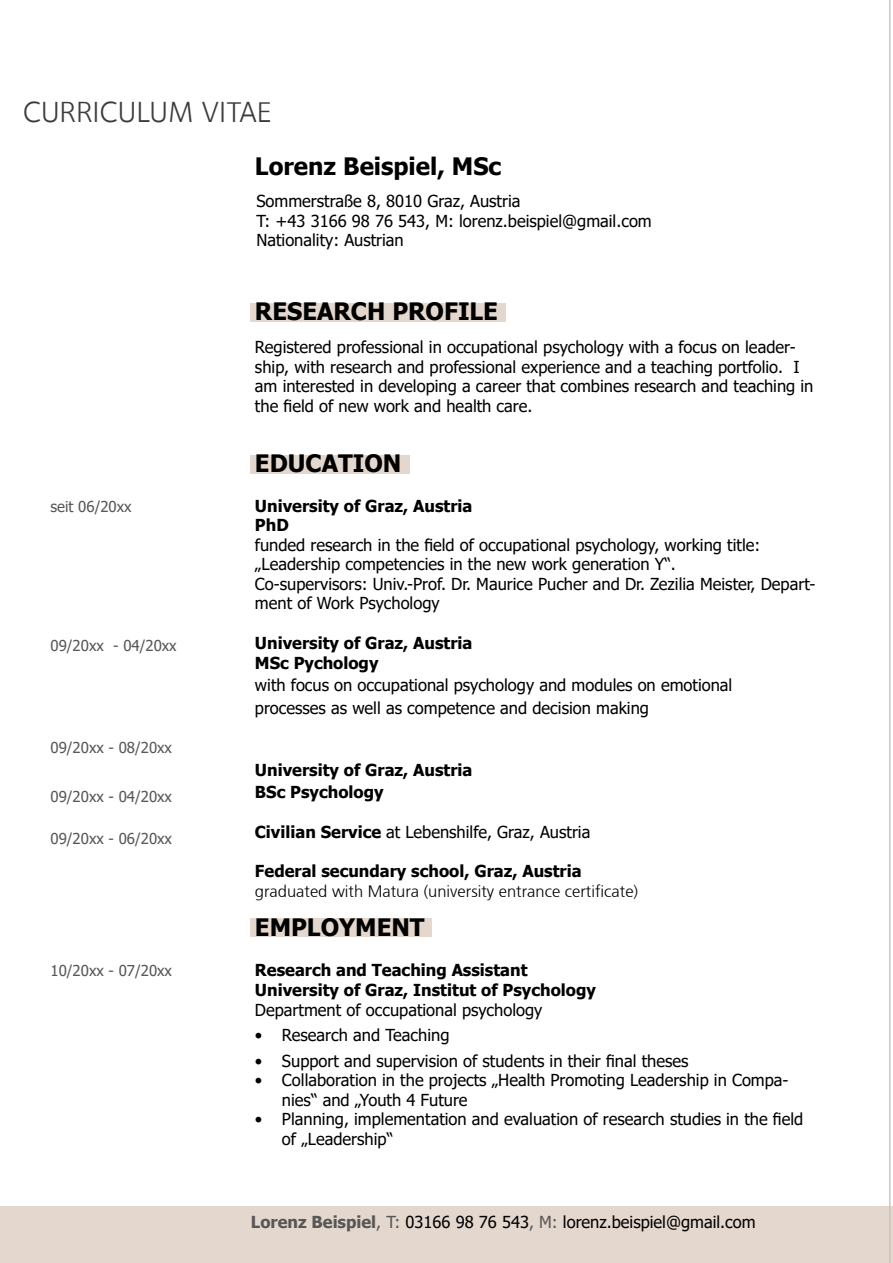
<style>
.page{position:relative;width:893px;height:1263px;background:#fff}
.page>*{position:absolute;margin:0;border:0;box-sizing:border-box;transform-origin:0 0}
.t1{font:30px "Foundry Sterling";color:#3c3c3b}
.t2{font:700 24px "Tahoma";color:#000}
.t3{font:16.5px/19.5px "Tahoma";color:#000}
.t4{font:700 16.5px/19.8px "Tahoma";color:#000}
.t5{font:300 16.5px "Frutiger 45";color:#000}
.t6{font:15px "Tahoma";color:#575756}
.s1{font-weight:700}
.s2{font-weight:700;color:#575756}
.s3{color:#575756}
</style>
<div class="page">
<div style="left:0;top:1206px;width:893px;height:57px;background:#e4d7ce"></div>
<div style="left:250px;top:303px;width:255px;height:19px;background:#e4d7ce"></div>
<div style="left:250px;top:455px;width:160px;height:19px;background:#e4d7ce"></div>
<div style="left:250px;top:918px;width:182px;height:19px;background:#e4d7ce"></div>
<hr style="left:889px;top:0;width:1px;height:1263px;background:#c6c6c6">
<h1 class="t1" style="left:23px;top:94px;width:250px">CURRICULUM VITAE</h1>
<h2 class="t2" style="left:255px;top:150px;width:248px">Lorenz Beispiel, MSc</h2>
<p class="t3" style="left:256px;top:192px;width:397px">Sommerstraße 8, 8010 Graz, Austria<br>T: +43 3166 98 76 543, M: lorenz.beispiel@gmail.com<br>Nationality: Austrian</p>
<p class="t6" style="left:51px;top:497px;width:83px">seit 06/20xx</p>
<p class="t6" style="left:51px;top:636px;width:128px">09/20xx - 04/20xx</p>
<p class="t6" style="left:51px;top:737px;width:123px">09/20xx - 08/20xx</p>
<p class="t6" style="left:51px;top:787px;width:123px">09/20xx - 04/20xx</p>
<p class="t6" style="left:51px;top:828px;width:123px">09/20xx - 06/20xx</p>
<p class="t6" style="left:51px;top:960px;width:123px">10/20xx - 07/20xx</p>
<h2 class="t2" style="left:255px;top:295px;width:245px">RESEARCH PROFILE</h2>
<p class="t3" style="left:255px;top:339px;width:560px">Registered professional in occupational psychology with a focus on leader&shy;ship, with research and professional experience and a teaching portfolio. I am interested in developing a career that combines research and teaching in the field of new work and health care.</p>
<h2 class="t2" style="left:255px;top:446px;width:148px">EDUCATION</h2>
<p class="t4" style="left:255px;top:496px;width:219px">University of Graz, Austria<br>PhD</p>
<p class="t3" style="left:255px;top:536px;width:562px">funded research in the field of occupational psychology, working title: „Leadership competencies in the new work generation Y“.<br>Co-supervisors: Univ.-Prof. Dr. Maurice Pucher and Dr. Zezilia Meister, Depart&shy;ment of Work Psychology</p>
<p class="t4" style="left:255px;top:634px;width:219px">University of Graz, Austria<br>MSc Pychology</p>
<p class="t3" style="left:255px;top:675px;width:479px;line-height:22.5px">with focus on occupational psychology and modules on emotional processes as well as competence and decision making</p>
<p class="t4" style="left:255px;top:759px;width:219px;line-height:22.5px">University of Graz, Austria<br>BSc Psychology</p>
<p class="t3" style="left:255px;top:823px;width:337px"><span class="s1">Civilian Service</span> at Lebenshilfe, Graz, Austria</p>
<p class="t4" style="left:255px;top:862px;width:328px">Federal secundary school, Graz, Austria</p>
<p class="t5" style="left:255px;top:882px;width:385px">graduated with Matura (university entrance certificate)</p>
<h2 class="t2" style="left:255px;top:911px;width:171px">EMPLOYMENT</h2>
<p class="t4" style="left:255px;top:961px;width:342px">Research and Teaching Assistant<br>University of Graz, Institut of Psychology</p>
<p class="t3" style="left:255px;top:1001px;width:289px">Department of occupational psychology</p>
<p class="t3" style="left:255px;top:1026px;width:196px">• Research and Teaching</p>
<p class="t3" style="left:255px;top:1052px;width:435px">• Support and supervision of students in their final theses</p>
<p class="t3" style="left:282px;top:1071px;width:508px;text-indent:-27px">• Collaboration in the projects „Health Promoting Leadership in Compa&shy;nies“ and „Youth 4 Future</p>
<p class="t3" style="left:282px;top:1110px;width:523px;text-indent:-27px">• Planning, implementation and evaluation of research studies in the field of „Leadership“</p>
<p class="t3" style="left:251px;top:1213px;width:506px"><span class="s2">Lorenz Beispiel</span><span class="s3">, T:</span> 03166 98 76 543<span class="s3">, M:</span> lorenz.beispiel@gmail.com</p>
</div>
